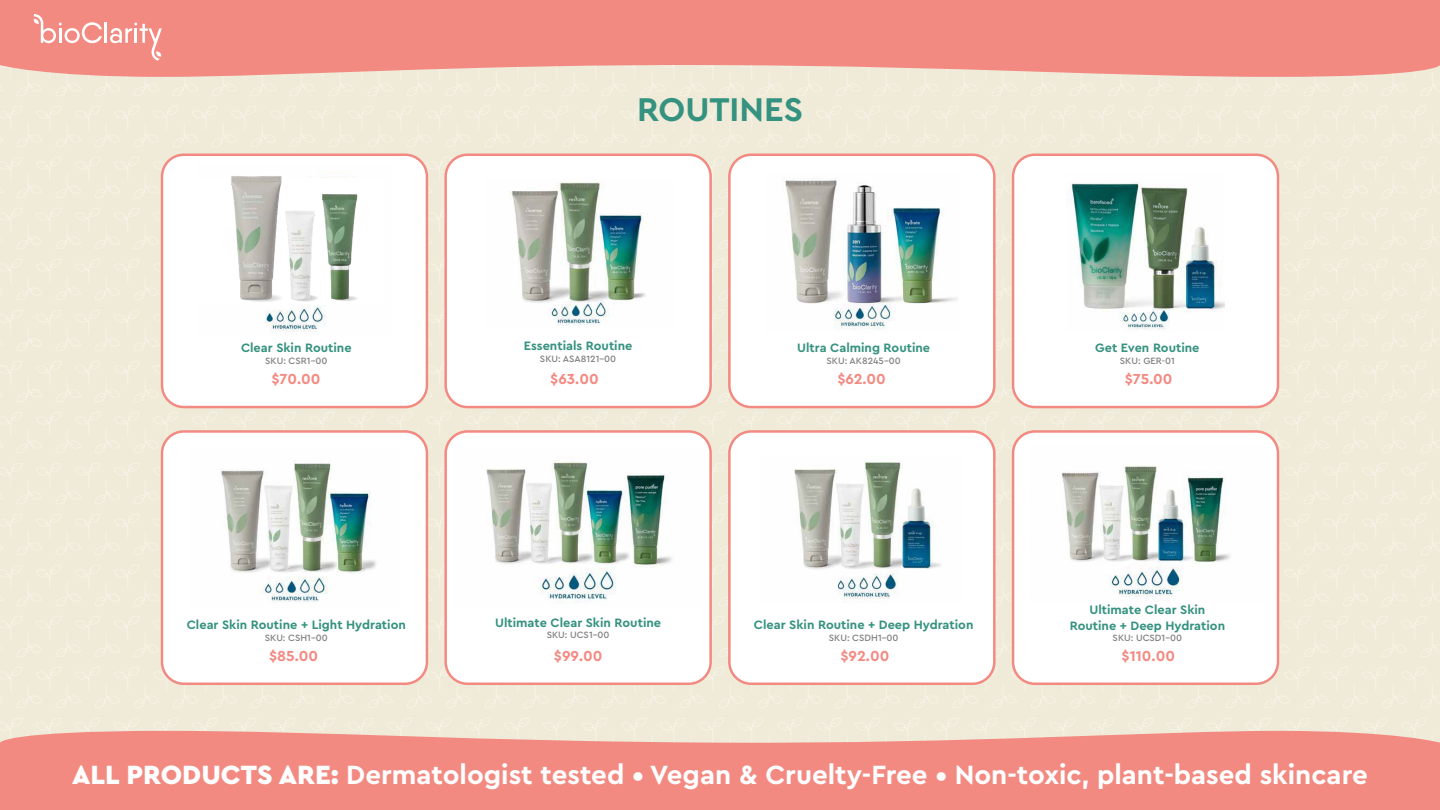
<style>
.page{position:relative;width:1440px;height:810px;background:#fff}
.page>*{position:absolute;margin:0;border:0;box-sizing:border-box;transform-origin:0 0}
.t1{font:700 34.42px "Cera PRO";color:#359280}
.t2{font:700 27.67px "Cera PRO";color:#fff}
.t3{font:700 15.23px "Cera PRO";color:#f38a82}
.t4{font:700 12.75px/15.3px "Cera PRO";color:#359280;text-align:center}
.t5{font:500 9.6px "Cera PRO";color:#7f7f7f}
.s1{font-weight:900}
</style>
<div class="page">
<div style="left:0;top:0;width:1440px;height:809px;background:#f0ebd8"></div>
<svg style="left:0;top:0;width:1440px;height:77px;background:#f29188"></svg>
<svg style="left:0;top:731px;width:1440px;height:79px;background:#f29088"></svg>
<hr style="left:105px;top:22px;width:2px;height:21px;background:#fff">
<svg style="left:34px;top:14px;width:68px;height:29px;background:#f5a49e"></svg>
<svg style="left:110px;top:23px;width:52px;height:38px;background:#f5a19b"></svg>
<div style="left:446px;top:155px;width:265px;height:252px;background:#fff;border-radius:22px"></div>
<div style="left:444px;top:154px;width:268px;height:254px;border:2px solid #f38a82;border-radius:22px"></div>
<div style="left:162px;top:155px;width:265px;height:252px;background:#fff;border-radius:22px"></div>
<div style="left:161px;top:154px;width:267px;height:254px;border:2px solid #f38a82;border-radius:22px"></div>
<div style="left:729px;top:155px;width:265px;height:252px;background:#fff;border-radius:22px"></div>
<div style="left:728px;top:154px;width:268px;height:254px;border:2px solid #f38a82;border-radius:22px"></div>
<div style="left:1013px;top:155px;width:265px;height:252px;background:#fff;border-radius:22px"></div>
<div style="left:1012px;top:154px;width:267px;height:254px;border:2px solid #f38a82;border-radius:22px"></div>
<div style="left:446px;top:431px;width:265px;height:253px;background:#fff;border-radius:22px"></div>
<div style="left:444px;top:430px;width:268px;height:255px;border:2px solid #f38a82;border-radius:22px"></div>
<div style="left:162px;top:431px;width:265px;height:253px;background:#fff;border-radius:22px"></div>
<div style="left:161px;top:430px;width:267px;height:255px;border:2px solid #f38a82;border-radius:22px"></div>
<div style="left:729px;top:431px;width:265px;height:253px;background:#fff;border-radius:22px"></div>
<div style="left:728px;top:430px;width:268px;height:255px;border:2px solid #f38a82;border-radius:22px"></div>
<div style="left:1013px;top:431px;width:265px;height:253px;background:#fff;border-radius:22px"></div>
<div style="left:1012px;top:430px;width:267px;height:255px;border:2px solid #f38a82;border-radius:22px"></div>
<img style="left:265px;top:177px;width:82px;height:155px">
<img style="left:509px;top:182px;width:137px;height:144px">
<img style="left:783px;top:177px;width:174px;height:153px">
<img style="left:1070px;top:182px;width:155px;height:148px">
<img style="left:221px;top:463px;width:155px;height:140px">
<img style="left:486px;top:460px;width:186px;height:143px">
<img style="left:794px;top:461px;width:147px;height:138px">
<img style="left:1061px;top:466px;width:169px;height:134px">
<div style="left:196px;top:178px;width:188px;height:127px;background:#fff"></div>
<img style="left:231px;top:176px;width:58px;height:126px">
<img style="left:322px;top:194px;width:36px;height:107px">
<img style="left:280px;top:203px;width:38px;height:99px">
<p class="t4" style="left:241px;top:340px;width:112px">Clear Skin Routine</p>
<p class="t5" style="left:265px;top:354px;width:64px">SKU: CSR1–00</p>
<p class="t3" style="left:271px;top:369px;width:51px">$70.00</p>
<h1 class="t1" style="left:637px;top:86px;width:168px">ROUTINES</h1>
<p class="t4" style="left:524px;top:338px;width:110px">Essentials Routine</p>
<p class="t5" style="left:540px;top:352px;width:78px">SKU: ASA8121–00</p>
<p class="t3" style="left:550px;top:369px;width:50px">$63.00</p>
<p class="t4" style="left:797px;top:340px;width:134px">Ultra Calming Routine</p>
<p class="t5" style="left:827px;top:354px;width:76px">SKU: AK8245–00</p>
<p class="t3" style="left:837px;top:369px;width:50px">$62.00</p>
<p class="t4" style="left:187px;top:617px;width:221px">Clear Skin Routine + Light Hydration</p>
<p class="t5" style="left:265px;top:631px;width:65px">SKU: CSH1–00</p>
<p class="t3" style="left:269px;top:646px;width:51px">$85.00</p>
<p class="t4" style="left:495px;top:614px;width:168px">Ultimate Clear Skin Routine</p>
<p class="t5" style="left:547px;top:629px;width:64px">SKU: UCS1–00</p>
<p class="t3" style="left:554px;top:646px;width:50px">$99.00</p>
<p class="t4" style="left:754px;top:617px;width:221px">Clear Skin Routine + Deep Hydration</p>
<p class="t5" style="left:829px;top:631px;width:71px">SKU: CSDH1–00</p>
<p class="t3" style="left:840px;top:646px;width:50px">$92.00</p>
<p class="t4" style="left:1095px;top:340px;width:106px">Get Even Routine</p>
<p class="t5" style="left:1120px;top:354px;width:56px">SKU: GER-01</p>
<p class="t3" style="left:1125px;top:369px;width:49px">$75.00</p>
<p class="t4" style="left:1070px;top:602px;width:157px">Ultimate Clear Skin<br>Routine + Deep Hydration</p>
<p class="t5" style="left:1113px;top:631px;width:71px">SKU: UCSD1–00</p>
<p class="t3" style="left:1122px;top:646px;width:55px">$110.00</p>
<h2 class="t2" style="left:72px;top:757px;width:1297px"><span class="s1">ALL PRODUCTS ARE:</span> Dermatologist tested • Vegan &amp; Cruelty-Free • Non-toxic, plant-based skincare</h2>
</div>
